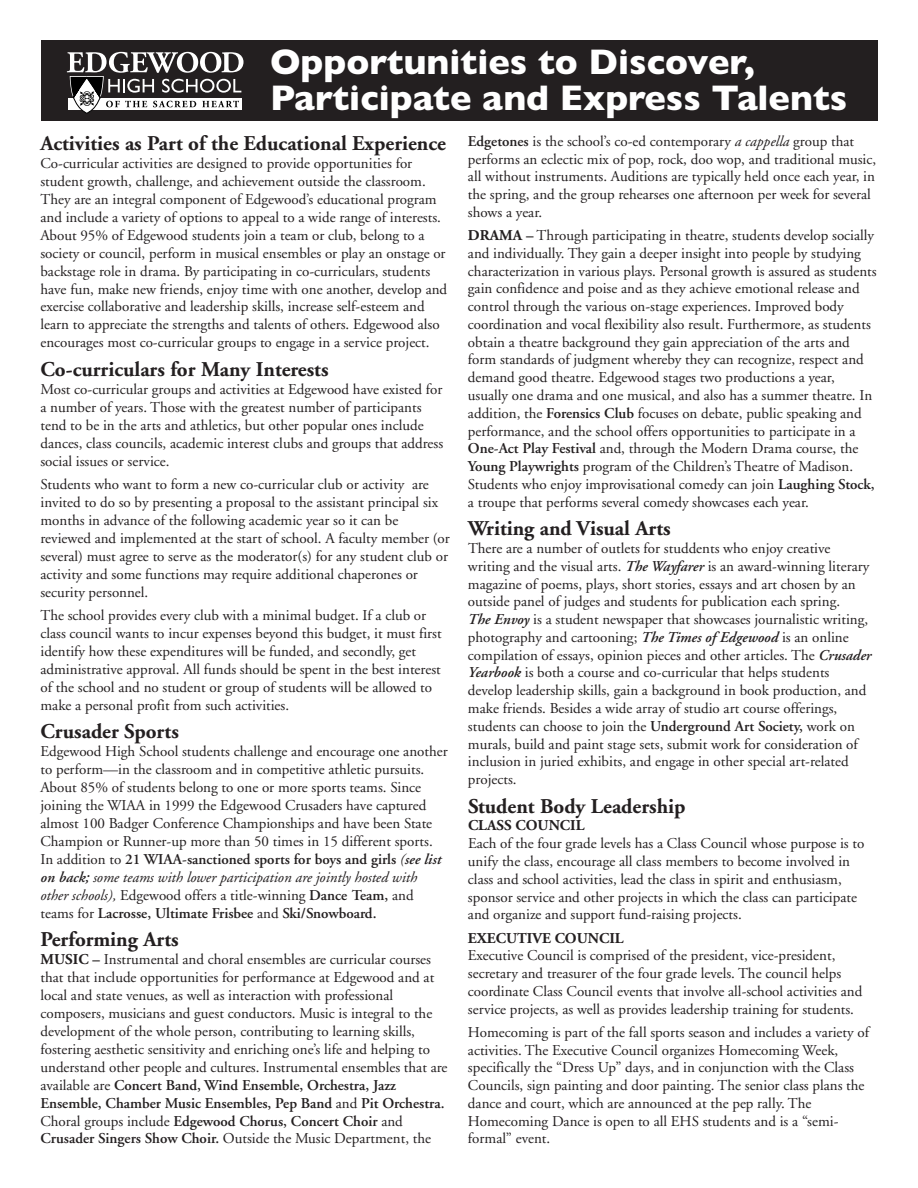
<style>
.page{position:relative;width:918px;height:1188px;background:#fff}
.page>*{position:absolute;margin:0;border:0;box-sizing:border-box;transform-origin:0 0}
.t1{font:700 36px/36px "Gill Sans";color:#fff}
.t2{font:700 21px "Adobe Garamond";color:#231f20}
.t3{font:15px/17.7px "Adobe Garamond";color:#231f20}
.t4{font:700 15px "Adobe Garamond";color:#231f20}
.s1{font-weight:600}
.s2{font-style:italic}
.s3{font-weight:600;font-style:italic}
.s4{font-weight:700}
</style>
<div class="page">
<div style="left:41px;top:40px;width:837px;height:82px;background:#231f20"></div>
<svg style="left:67px;top:52px;width:177px;height:62px"></svg>
<h1 class="t1" style="left:270px;top:44px;width:579px">Opportunities to Discover,<br>Participate and Express Talents</h1>
<h2 class="t2" style="left:40px;top:135px;width:407px">Activities as Part of the Educational Experience</h2>
<p class="t3" style="left:40px;top:156px;width:408px">Co-curricular activities are designed to provide opportunities for student growth, challenge, and achievement outside the classroom.<br>They are an integral component of Edgewood’s educational program and include a variety of options to appeal to a wide range of interests.<br>About 95% of Edgewood students join a team or club, belong to a society or council, perform in musical ensembles or play an onstage or backstage role in drama. By participating in co-curriculars, students have fun, make new friends, enjoy time with one another, develop and exercise collaborative and leadership skills, increase self-esteem and learn to appreciate the strengths and talents of others. Edgewood also encourages most co-curricular groups to engage in a service project.</p>
<h2 class="t2" style="left:40px;top:361px;width:290px">Co-curriculars for Many Interests</h2>
<p class="t3" style="left:40px;top:382px;width:404px">Most co-curricular groups and activities at Edgewood have existed for a number of years. Those with the greatest number of participants tend to be in the arts and athletics, but other popular ones include dances, class councils, academic interest clubs and groups that address social issues or service.</p>
<p class="t3" style="left:40px;top:477px;width:411px">Students who want to form a new co-curricular club or activity are invited to do so by presenting a proposal to the assistant principal six months in advance of the following academic year so it can be reviewed and implemented at the start of school. A faculty member (or several) must agree to serve as the moderator(s) for any student club or activity and some functions may require additional chaperones or security personnel.</p>
<p class="t3" style="left:40px;top:607px;width:403px">The school provides every club with a minimal budget. If a club or class council wants to incur expenses beyond this budget, it must first identify how these expenditures will be funded, and secondly, get administrative approval. All funds should be spent in the best interest of the school and no student or group of students will be allowed to make a personal profit from such activities.</p>
<h2 class="t2" style="left:40px;top:723px;width:140px">Crusader Sports</h2>
<p class="t3" style="left:40px;top:744px;width:409px">Edgewood High School students challenge and encourage one another to perform—in the classroom and in competitive athletic pursuits.<br>About 85% of students belong to one or more sports teams. Since joining the WIAA in 1999 the Edgewood Crusaders have captured almost 100 Badger Conference Championships and have been State Champion or Runner-up more than 50 times in 15 different sports.<br>In addition to <span class="s1">21 WIAA-sanctioned sports for boys and girls</span> <span class="s2">(</span><span class="s3">see list on back;</span> <span class="s2">some teams with lower participation are jointly hosted with other schools),</span> Edgewood offers a title-winning <span class="s1">Dance Team,</span> and teams for <span class="s1">Lacrosse, Ultimate Frisbee</span> and <span class="s1">Ski/Snowboard.</span></p>
<h2 class="t2" style="left:40px;top:931px;width:140px">Performing Arts</h2>
<p class="t3" style="left:40px;top:952px;width:409px"><span class="s4">MUSIC –</span> Instrumental and choral ensembles are curricular courses that that include opportunities for performance at Edgewood and at local and state venues, as well as interaction with professional composers, musicians and guest conductors. Music is integral to the development of the whole person, contributing to learning skills, fostering aesthetic sensitivity and enriching one’s life and helping to understand other people and cultures. Instrumental ensembles that are available are <span class="s1">Concert Band, Wind Ensemble, Orchestra, Jazz Ensemble, Chamber Music Ensembles, Pep Band</span> and <span class="s1">Pit Orchestra.<br></span>Choral groups include <span class="s1">Edgewood Chorus, Concert Choir</span> and <span class="s1">Crusader Singers Show Choir.</span> Outside the Music Department, the</p>
<p class="t3" style="left:468px;top:133px;width:410px"><span class="s1">Edgetones</span> is the school’s co-ed contemporary <span class="s2">a cappella</span> group that performs an eclectic mix of pop, rock, doo wop, and traditional music, all without instruments. Auditions are typically held once each year, in the spring, and the group rehearses one afternoon per week for several shows a year.</p>
<p class="t3" style="left:468px;top:228px;width:410px"><span class="s4">DRAMA –</span> Through participating in theatre, students develop socially and individually. They gain a deeper insight into people by studying characterization in various plays. Personal growth is assured as students gain confidence and poise and as they achieve emotional release and control through the various on-stage experiences. Improved body coordination and vocal flexibility also result. Furthermore, as students obtain a theatre background they gain appreciation of the arts and form standards of judgment whereby they can recognize, respect and demand good theatre. Edgewood stages two productions a year, usually one drama and one musical, and also has a summer theatre. In addition, the <span class="s1">Forensics Club</span> focuses on debate, public speaking and performance, and the school offers opportunities to participate in a <span class="s1">One-Act Play Festival</span> and, through the Modern Drama course, the <span class="s1">Young Playwrights</span> program of the Children’s Theatre of Madison.<br>Students who enjoy improvisational comedy can join <span class="s1">Laughing Stock, </span>a troupe that performs several comedy showcases each year.</p>
<h2 class="t2" style="left:468px;top:520px;width:204px">Writing and Visual Arts</h2>
<p class="t3" style="left:468px;top:541px;width:405px">There are a number of outlets for studdents who enjoy creative writing and the visual arts. <span class="s3">The Wayfarer</span> is an award-winning literary magazine of poems, plays, short stories, essays and art chosen by an outside panel of judges and students for publication each spring.<br><span class="s3">The Envoy</span> is a student newspaper that showcases journalistic writing, photography and cartooning; <span class="s3">The Times of Edgewood</span> is an online compilation of essays, opinion pieces and other articles. The <span class="s3">Crusader Yearbook</span> is both a course and co-curricular that helps students develop leadership skills, gain a background in book production, and make friends. Besides a wide array of studio art course offerings, students can choose to join the <span class="s1">Underground Art Society,</span> work on murals, build and paint stage sets, submit work for consideration of inclusion in juried exhibits, and engage in other special art-related projects.</p>
<h2 class="t2" style="left:468px;top:798px;width:219px">Student Body Leadership</h2>
<p class="t4" style="left:468px;top:820px;width:118px">CLASS COUNCIL</p>
<p class="t3" style="left:468px;top:836px;width:398px">Each of the four grade levels has a Class Council whose purpose is to unify the class, encourage all class members to become involved in class and school activities, lead the class in spirit and enthusiasm, sponsor service and other projects in which the class can participate and organize and support fund-raising projects.</p>
<p class="t4" style="left:468px;top:932px;width:157px">EXECUTIVE COUNCIL</p>
<p class="t3" style="left:468px;top:948px;width:396px">Executive Council is comprised of the president, vice-president, secretary and treasurer of the four grade levels. The council helps coordinate Class Council events that involve all-school activities and service projects, as well as provides leadership training for students.</p>
<p class="t3" style="left:468px;top:1024px;width:403px">Homecoming is part of the fall sports season and includes a variety of activities. The Executive Council organizes Homecoming Week, specifically the “Dress Up” days, and in conjunction with the Class Councils, sign painting and door painting. The senior class plans the dance and court, which are announced at the pep rally. The Homecoming Dance is open to all EHS students and is a “semi&shy;formal” event.</p>
</div>
